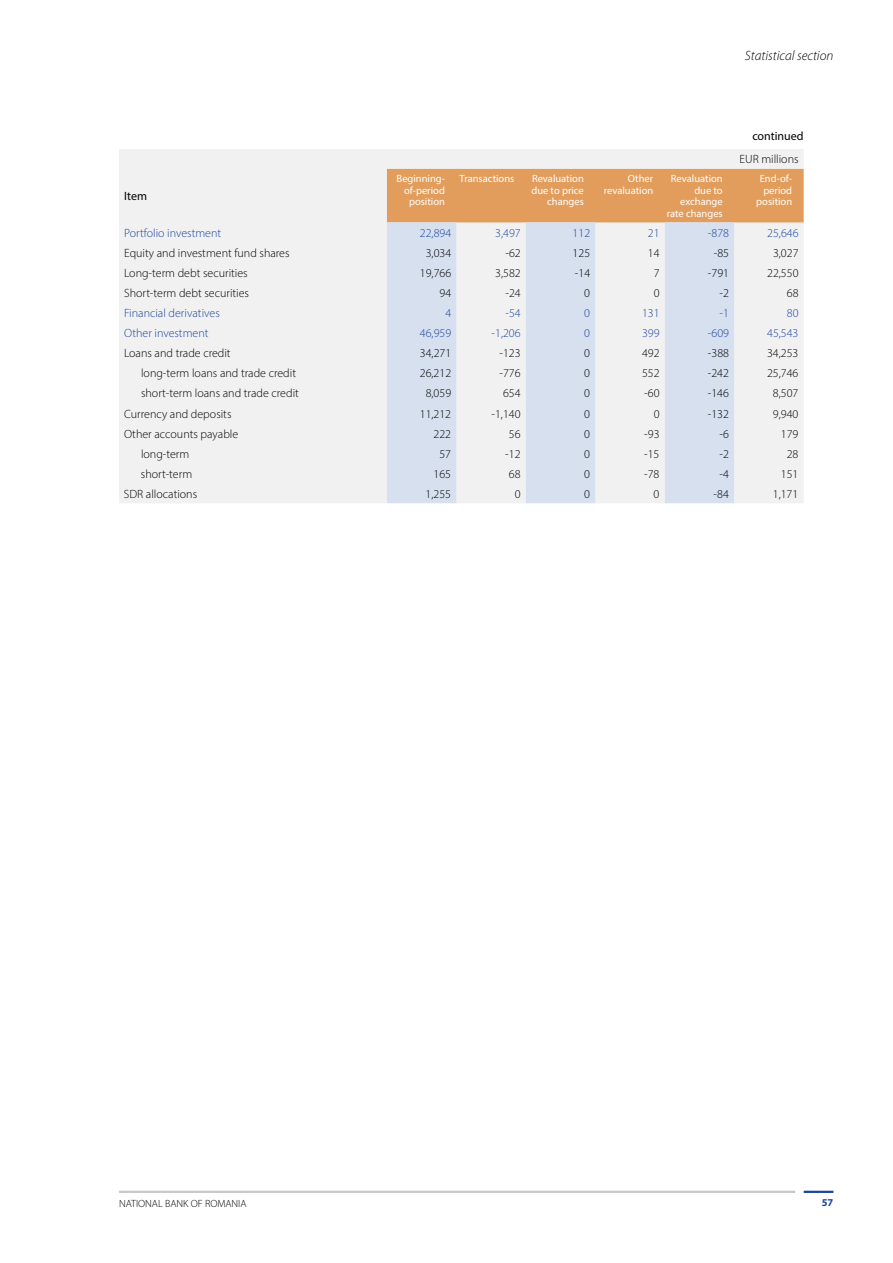
<style>
.page{position:relative;width:893px;height:1263px;background:#fff}
.page>*{position:absolute;margin:0;border:0;box-sizing:border-box;transform-origin:0 0}
.t1{font:italic 300 13.5px "Myriad Pro";color:#000}
.t2{font:300 12px "Myriad Pro";color:#000}
.t3{font:300 12px "Myriad Pro";color:#1c449c}
.t4{font:12px "Myriad Pro";color:#000}
.t5{font:10.5px/11.6px "Myriad Pro";color:#fff;text-align:right}
.t6{font:300 10.5px "Myriad Pro";color:#000}
.t7{font:700 10.5px "Myriad Pro";color:#1c449c}
</style>
<div class="page">
<hr style="left:804px;top:1191px;width:29px;height:2px;background:#1c449c">
<hr style="left:119px;top:1191px;width:676px;height:2px;background:#c7c8ca">
<div style="left:119px;top:149px;width:685px;height:354px;background:#f1f1f2"></div>
<div style="left:387px;top:169px;width:417px;height:53px;background:#e29d5c"></div>
<svg style="left:387px;top:222px;width:347px;height:281px;fill:#d6e0ef"></svg>
<p class="t1" style="left:745px;top:47px;width:90px">Statistical section</p>
<p class="t4" style="left:752px;top:129px;width:53px">continued</p>
<p class="t4" style="left:124px;top:189px;width:24px">Item</p>
<p class="t2" style="left:739px;top:152px;width:61px">EUR millions</p>
<p class="t5" style="left:397px;top:173px;width:50px">Beginning&shy;of-period position</p>
<p class="t5" style="left:460px;top:173px;width:56px">Transactions</p>
<p class="t5" style="left:531px;top:173px;width:54px">Revaluation due to price changes</p>
<p class="t5" style="left:604px;top:173px;width:51px">Other revaluation</p>
<p class="t5" style="left:667px;top:173px;width:58px">Revaluation due to exchange rate changes</p>
<p class="t5" style="left:756px;top:173px;width:37px">End-of&shy;period position</p>
<p class="t3" style="left:124px;top:226px;width:99px">Portfolio investment</p>
<p class="t3" style="left:420px;top:226px;width:33px">22,894</p>
<p class="t3" style="left:495px;top:226px;width:27px">3,497</p>
<p class="t3" style="left:573px;top:226px;width:19px">112</p>
<p class="t3" style="left:648px;top:226px;width:13px">21</p>
<p class="t3" style="left:708px;top:226px;width:23px">-878</p>
<p class="t3" style="left:767px;top:226px;width:33px">25,646</p>
<p class="t2" style="left:124px;top:246px;width:167px">Equity and investment fund shares</p>
<p class="t2" style="left:426px;top:246px;width:27px">3,034</p>
<p class="t2" style="left:505px;top:246px;width:17px">-62</p>
<p class="t2" style="left:573px;top:246px;width:19px">125</p>
<p class="t2" style="left:648px;top:246px;width:13px">14</p>
<p class="t2" style="left:714px;top:246px;width:17px">-85</p>
<p class="t2" style="left:773px;top:246px;width:27px">3,027</p>
<p class="t2" style="left:124px;top:266px;width:125px">Long-term debt securities</p>
<p class="t2" style="left:420px;top:266px;width:33px">19,766</p>
<p class="t2" style="left:495px;top:266px;width:27px">3,582</p>
<p class="t2" style="left:575px;top:266px;width:17px">-14</p>
<p class="t2" style="left:654px;top:266px;width:7px">7</p>
<p class="t2" style="left:708px;top:266px;width:23px">-791</p>
<p class="t2" style="left:767px;top:266px;width:33px">22,550</p>
<p class="t2" style="left:124px;top:286px;width:126px">Short-term debt securities</p>
<p class="t2" style="left:440px;top:286px;width:13px">94</p>
<p class="t2" style="left:505px;top:286px;width:17px">-24</p>
<p class="t2" style="left:584px;top:286px;width:7px">0</p>
<p class="t2" style="left:654px;top:286px;width:7px">0</p>
<p class="t2" style="left:720px;top:286px;width:11px">-2</p>
<p class="t2" style="left:787px;top:286px;width:13px">68</p>
<p class="t3" style="left:124px;top:306px;width:97px">Financial derivatives</p>
<p class="t3" style="left:445px;top:306px;width:7px">4</p>
<p class="t3" style="left:505px;top:306px;width:17px">-54</p>
<p class="t3" style="left:584px;top:306px;width:7px">0</p>
<p class="t3" style="left:642px;top:306px;width:19px">131</p>
<p class="t3" style="left:720px;top:306px;width:11px">-1</p>
<p class="t3" style="left:787px;top:306px;width:13px">80</p>
<p class="t3" style="left:124px;top:326px;width:86px">Other investment</p>
<p class="t3" style="left:420px;top:326px;width:33px">46,959</p>
<p class="t3" style="left:492px;top:326px;width:31px">-1,206</p>
<p class="t3" style="left:584px;top:326px;width:7px">0</p>
<p class="t3" style="left:642px;top:326px;width:19px">399</p>
<p class="t3" style="left:708px;top:326px;width:23px">-609</p>
<p class="t3" style="left:767px;top:326px;width:33px">45,543</p>
<p class="t2" style="left:124px;top:346px;width:108px">Loans and trade credit</p>
<p class="t2" style="left:420px;top:346px;width:33px">34,271</p>
<p class="t2" style="left:500px;top:346px;width:23px">-123</p>
<p class="t2" style="left:584px;top:346px;width:7px">0</p>
<p class="t2" style="left:642px;top:346px;width:19px">492</p>
<p class="t2" style="left:708px;top:346px;width:23px">-388</p>
<p class="t2" style="left:767px;top:346px;width:33px">34,253</p>
<p class="t2" style="left:141px;top:366px;width:156px">long-term loans and trade credit</p>
<p class="t2" style="left:420px;top:366px;width:33px">26,212</p>
<p class="t2" style="left:499px;top:366px;width:23px">-776</p>
<p class="t2" style="left:584px;top:366px;width:7px">0</p>
<p class="t2" style="left:642px;top:366px;width:19px">552</p>
<p class="t2" style="left:708px;top:366px;width:23px">-242</p>
<p class="t2" style="left:767px;top:366px;width:33px">25,746</p>
<p class="t2" style="left:141px;top:386px;width:159px">short-term loans and trade credit</p>
<p class="t2" style="left:426px;top:386px;width:27px">8,059</p>
<p class="t2" style="left:503px;top:386px;width:19px">654</p>
<p class="t2" style="left:584px;top:386px;width:7px">0</p>
<p class="t2" style="left:644px;top:386px;width:17px">-60</p>
<p class="t2" style="left:708px;top:386px;width:23px">-146</p>
<p class="t2" style="left:773px;top:386px;width:27px">8,507</p>
<p class="t2" style="left:124px;top:406px;width:109px">Currency and deposits</p>
<p class="t2" style="left:420px;top:406px;width:33px">11,212</p>
<p class="t2" style="left:492px;top:406px;width:31px">-1,140</p>
<p class="t2" style="left:584px;top:406px;width:7px">0</p>
<p class="t2" style="left:654px;top:406px;width:7px">0</p>
<p class="t2" style="left:708px;top:406px;width:23px">-132</p>
<p class="t2" style="left:773px;top:406px;width:27px">9,940</p>
<p class="t2" style="left:124px;top:426px;width:116px">Other accounts payable</p>
<p class="t2" style="left:434px;top:426px;width:19px">222</p>
<p class="t2" style="left:509px;top:426px;width:13px">56</p>
<p class="t2" style="left:584px;top:426px;width:7px">0</p>
<p class="t2" style="left:644px;top:426px;width:17px">-93</p>
<p class="t2" style="left:719px;top:426px;width:11px">-6</p>
<p class="t2" style="left:781px;top:426px;width:19px">179</p>
<p class="t2" style="left:141px;top:446px;width:50px">long-term</p>
<p class="t2" style="left:439px;top:446px;width:13px">57</p>
<p class="t2" style="left:505px;top:446px;width:17px">-12</p>
<p class="t2" style="left:584px;top:446px;width:7px">0</p>
<p class="t2" style="left:644px;top:446px;width:17px">-15</p>
<p class="t2" style="left:719px;top:446px;width:11px">-2</p>
<p class="t2" style="left:787px;top:446px;width:13px">28</p>
<p class="t2" style="left:141px;top:466px;width:53px">short-term</p>
<p class="t2" style="left:434px;top:466px;width:19px">165</p>
<p class="t2" style="left:509px;top:466px;width:13px">68</p>
<p class="t2" style="left:584px;top:466px;width:7px">0</p>
<p class="t2" style="left:644px;top:466px;width:17px">-78</p>
<p class="t2" style="left:719px;top:466px;width:11px">-4</p>
<p class="t2" style="left:781px;top:466px;width:19px">151</p>
<p class="t2" style="left:124px;top:486px;width:75px">SDR allocations</p>
<p class="t2" style="left:426px;top:486px;width:27px">1,255</p>
<p class="t2" style="left:515px;top:486px;width:7px">0</p>
<p class="t2" style="left:584px;top:486px;width:7px">0</p>
<p class="t2" style="left:654px;top:486px;width:7px">0</p>
<p class="t2" style="left:714px;top:486px;width:17px">-84</p>
<p class="t2" style="left:773px;top:486px;width:27px">1,171</p>
<p class="t6" style="left:119px;top:1197px;width:129px">NATIONAL BANK OF ROMANIA</p>
<p class="t7" style="left:822px;top:1195px;width:13px">57</p>
</div>
